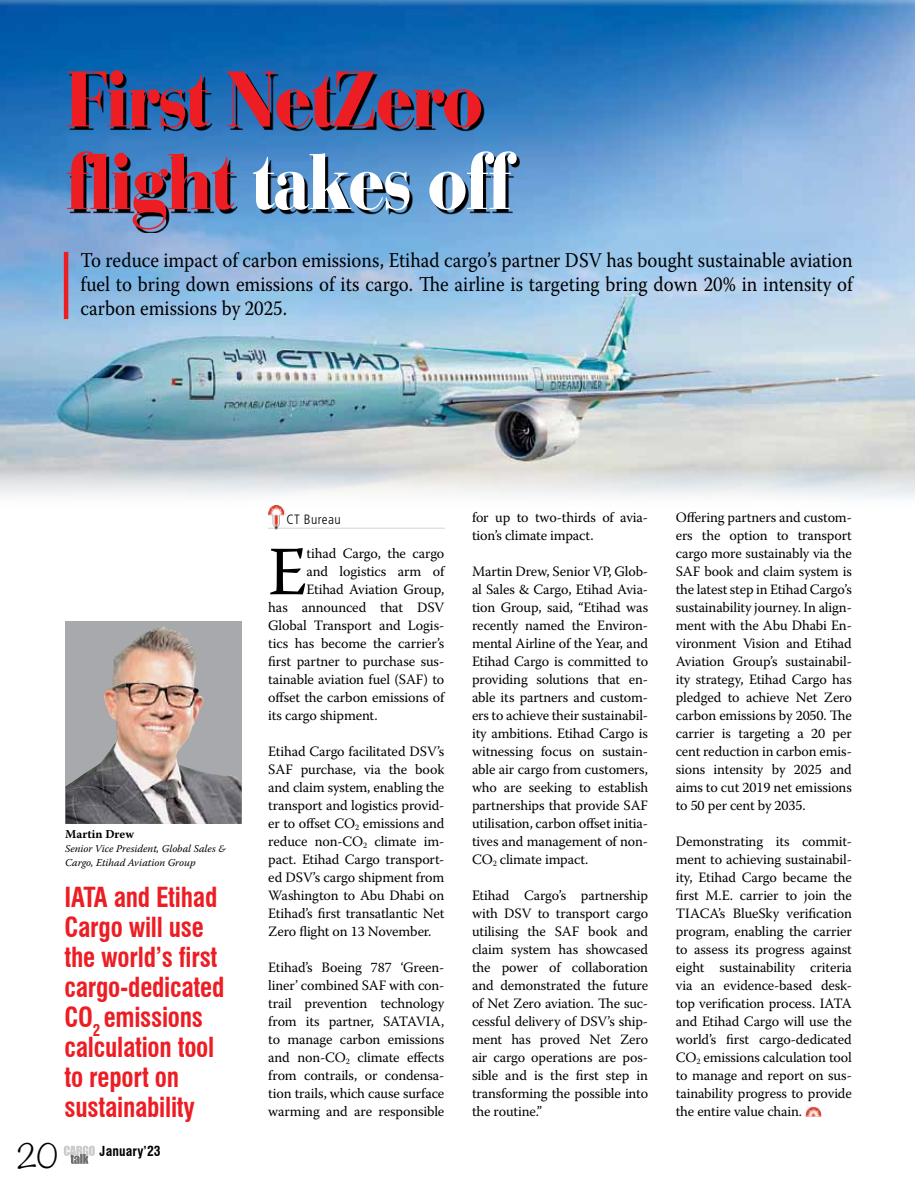
<style>
.page{position:relative;width:915px;height:1191px;background:#fff}
.page>*{position:absolute;margin:0;border:0;box-sizing:border-box;transform-origin:0 0}
.t1{font:900 82.5px/82.5px "Bauer Bodoni BT";letter-spacing:-.02em;color:#ed1d24;scale:.89 1}
.t2{font:68.85px "Warnock Pro";color:#000}
.t3{font:300 30px "Noteworthy";color:#000}
.t4{font:700 condensed 27px/30px "Swiss 721 BT";letter-spacing:-.01em;color:#ed1d24;scale:.94 1}
.t5{font:21px/24px "Warnock Pro";color:#000;text-align:justify;scale:.9 1}
.t6{font:14.25px/18px "Warnock Pro";letter-spacing:-.01em;color:#000;text-align:justify}
.t7{font:700 condensed 13.5px "Swiss 721 BT";letter-spacing:.01em;color:#000}
.t8{font:300 condensed 13.5px "Frutiger";letter-spacing:.03em;color:#000}
.t9{font:700 12px "Warnock Pro";letter-spacing:.005em;color:#000}
.t10{font:italic 10.5px/13.5px "Warnock Pro";color:#000}
.s1{color:#fff}
</style>
<div class="page">
<svg style="left:64px;top:1145px;width:31px;height:19px"></svg>
<img style="left:0;top:0;width:914px;height:498px">
<img style="left:268px;top:505px;width:176px;height:24px">
<img style="left:805px;top:1106px;width:16px;height:10px">
<svg style="left:70px;top:73px;width:449px;height:159px;background:#336493"></svg>
<img style="left:65px;top:626px;width:176px;height:198px">
<hr style="left:64px;top:252px;width:4px;height:67px;background:#ed1d24">
<h1 class="t1" style="left:66px;top:56px;width:508px">First NetZero flight <span class="s1">takes off</span></h1>
<h3 class="t5" style="left:80px;top:248px;width:859px">To reduce impact of carbon emissions, Etihad cargo’s partner DSV has bought sustainable aviation fuel to bring down emissions of its cargo. The airline is targeting bring down 20% in intensity of carbon emissions by 2025.</h3>
<p class="t9" style="left:65px;top:827px;width:71px">Martin Drew</p>
<p class="t10" style="left:65px;top:841px;width:162px">Senior Vice President, Global Sales &amp;<br>Cargo, Etihad Aviation Group</p>
<h3 class="t4" style="left:65px;top:882px;width:171px">IATA and Etihad<br>Cargo will use the world’s first cargo-dedicated<br>CO<sub>2</sub> emissions calculation tool to report on sustainability</h3>
<h3 class="t3" style="left:17px;top:1130px;width:42px">20</h3>
<p class="t7" style="left:99px;top:1142px;width:63px">January’23</p>
<p class="t8" style="left:286px;top:512px;width:56px">CT Bureau</p>
<h2 class="t2" style="left:268px;top:530px;width:40px">E</h2>
<p class="t6" style="left:306px;top:544px;width:139px">tihad Cargo, the cargo</p>
<p class="t6" style="left:306px;top:562px;width:139px">and logistics arm of</p>
<p class="t6" style="left:306px;top:580px;width:139px">Etihad Aviation Group,</p>
<p class="t6" style="left:268px;top:598px;width:177px">has announced that DSV</p>
<p class="t6" style="left:268px;top:616px;width:177px">Global Transport and Logis-</p>
<p class="t6" style="left:268px;top:634px;width:177px">tics has become the carrier’s</p>
<p class="t6" style="left:268px;top:652px;width:177px">first partner to purchase sus-</p>
<p class="t6" style="left:268px;top:670px;width:177px">tainable aviation fuel (SAF) to</p>
<p class="t6" style="left:268px;top:688px;width:177px">offset the carbon emissions of</p>
<p class="t6" style="left:268px;top:706px;width:111px">its cargo shipment.</p>
<p class="t6" style="left:268px;top:742px;width:177px">Etihad Cargo facilitated DSV’s SAF purchase, via the book and claim system, enabling the transport and logistics provid&shy;er to offset CO<sub>2</sub> emissions and reduce non-CO<sub>2</sub> climate im&shy;pact. Etihad Cargo transport&shy;ed DSV’s cargo shipment from Washington to Abu Dhabi on Etihad’s first transatlantic Net Zero flight on 13 November.</p>
<p class="t6" style="left:268px;top:958px;width:177px">Etihad’s Boeing 787 ‘Green&shy;liner’ combined SAF with con&shy;trail prevention technology from its partner, SATAVIA, to manage carbon emissions and non-CO<sub>2</sub> climate effects from contrails, or condensa&shy;tion trails, which cause surface warming and are responsible</p>
<p class="t6" style="left:472px;top:508px;width:177px">for up to two-thirds of avia&shy;tion’s climate impact.</p>
<p class="t6" style="left:472px;top:562px;width:177px">Martin Drew, Senior VP, Glob&shy;al Sales &amp; Cargo, Etihad Avia&shy;tion Group, said, “Etihad was recently named the Environ&shy;mental Airline of the Year, and Etihad Cargo is committed to providing solutions that en&shy;able its partners and custom&shy;ers to achieve their sustainabil&shy;ity ambitions. Etihad Cargo is witnessing focus on sustain&shy;able air cargo from customers, who are seeking to establish partnerships that provide SAF utilisation, carbon offset initia&shy;tives and management of non-CO<sub>2</sub> climate impact.</p>
<p class="t6" style="left:472px;top:886px;width:177px">Etihad Cargo’s partnership with DSV to transport cargo utilising the SAF book and claim system has showcased the power of collaboration and demonstrated the future of Net Zero aviation. The suc&shy;cessful delivery of DSV’s ship&shy;ment has proved Net Zero air cargo operations are pos&shy;sible and is the first step in transforming the possible into the routine.”</p>
<p class="t6" style="left:675px;top:508px;width:177px">Offering partners and custom&shy;ers the option to transport cargo more sustainably via the SAF book and claim system is the latest step in Etihad Cargo’s sustainability journey. In align&shy;ment with the Abu Dhabi En&shy;vironment Vision and Etihad Aviation Group’s sustainabil&shy;ity strategy, Etihad Cargo has pledged to achieve Net Zero carbon emissions by 2050. The carrier is targeting a 20 per cent reduction in carbon emis&shy;sions intensity by 2025 and aims to cut 2019 net emissions to 50 per cent by 2035.</p>
<p class="t6" style="left:675px;top:832px;width:177px">Demonstrating its commit&shy;ment to achieving sustainabil&shy;ity, Etihad Cargo became the first M.E. carrier to join the TIACA’s BlueSky verification program, enabling the carrier to assess its progress against eight sustainability criteria via an evidence-based desk&shy;top verification process. IATA and Etihad Cargo will use the world’s first cargo-dedicated CO<sub>2</sub> emissions calculation tool to manage and report on sus&shy;tainability progress to provide the entire value chain.</p>
</div>
